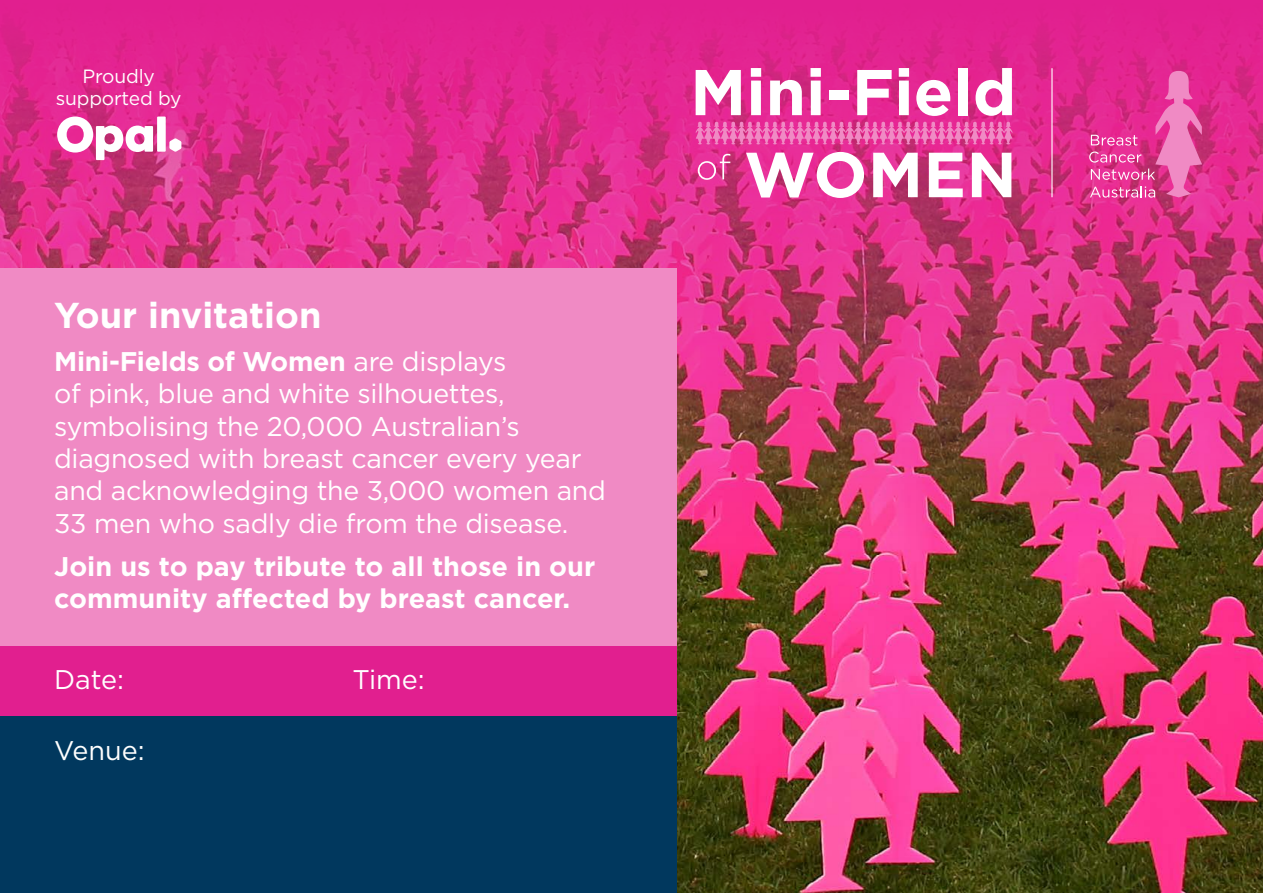
<style>
.page{position:relative;width:1263px;height:893px;background:#fff}
.page>*{position:absolute;margin:0;border:0;box-sizing:border-box;transform-origin:0 0}
.t1{font:700 36px "Gotham";color:#fff}
.t2{font:27px/32.4px "Gotham";letter-spacing:-.01em;color:#fff}
.t3{font:700 27px/32.4px "Gotham";color:#fff}
.t4{font:19.2px/21.6px "Gotham";letter-spacing:-.01em;color:#fff;text-align:center}
.s1{font-weight:700}
</style>
<div class="page">
<img style="left:676px;top:536px;width:587px;height:357px">
<img style="left:0;top:0;width:1263px;height:536px">
<svg style="left:696px;top:70px;width:45px;height:45px"></svg>
<svg style="left:751px;top:68px;width:10px;height:47px"></svg>
<svg style="left:770px;top:80px;width:32px;height:35px"></svg>
<svg style="left:810px;top:68px;width:11px;height:47px"></svg>
<div style="left:829px;top:90px;width:19px;height:10px;background:#fff"></div>
<svg style="left:857px;top:70px;width:35px;height:45px"></svg>
<svg style="left:899px;top:68px;width:10px;height:47px"></svg>
<svg style="left:916px;top:80px;width:34px;height:36px"></svg>
<div style="left:958px;top:68px;width:10px;height:47px;background:#fff"></div>
<svg style="left:975px;top:68px;width:37px;height:48px"></svg>
<svg style="left:746px;top:152px;width:118px;height:46px"></svg>
<svg style="left:873px;top:153px;width:45px;height:44px"></svg>
<svg style="left:929px;top:153px;width:34px;height:44px"></svg>
<svg style="left:972px;top:153px;width:39px;height:44px"></svg>
<svg style="left:698px;top:154px;width:32px;height:26px"></svg>
<hr style="left:1051px;top:68px;width:1px;height:129px;background:#fff">
<svg style="left:1089px;top:71px;width:113px;height:127px;background:#e3489c"></svg>
<svg style="left:696px;top:122px;width:316px;height:23px;background:#e95aaa"></svg>
<div style="left:0;top:268px;width:676px;height:378px;background:#f08ac4"></div>
<div style="left:157px;top:117px;width:9px;height:35px;background:#fff"></div>
<svg style="left:57px;top:117px;width:96px;height:43px"></svg>
<svg style="left:169px;top:138px;width:12px;height:14px"></svg>
<div style="left:0;top:646px;width:676px;height:70px;background:#e11f8f"></div>
<div style="left:0;top:716px;width:676px;height:177px;background:#01385e"></div>
<p class="t4" style="left:56px;top:65px;width:127px">Proudly supported by</p>
<h1 class="t1" style="left:54px;top:291px;width:269px">Your invitation</h1>
<p class="t2" style="left:54px;top:344px;width:553px"><span class="s1">Mini-Fields of Women</span> are displays<br>of pink, blue and white silhouettes, symbolising the 20,000 Australian’s diagnosed with breast cancer every year and acknowledging the 3,000 women and 33 men who sadly die from the disease.</p>
<p class="t3" style="left:54px;top:550px;width:543px">Join us to pay tribute to all those in our community affected by breast cancer.</p>
<p class="t2" style="left:54px;top:663px;width:71px">Date:</p>
<p class="t2" style="left:352px;top:663px;width:74px">Time:</p>
<p class="t2" style="left:54px;top:734px;width:92px">Venue:</p>
</div>
